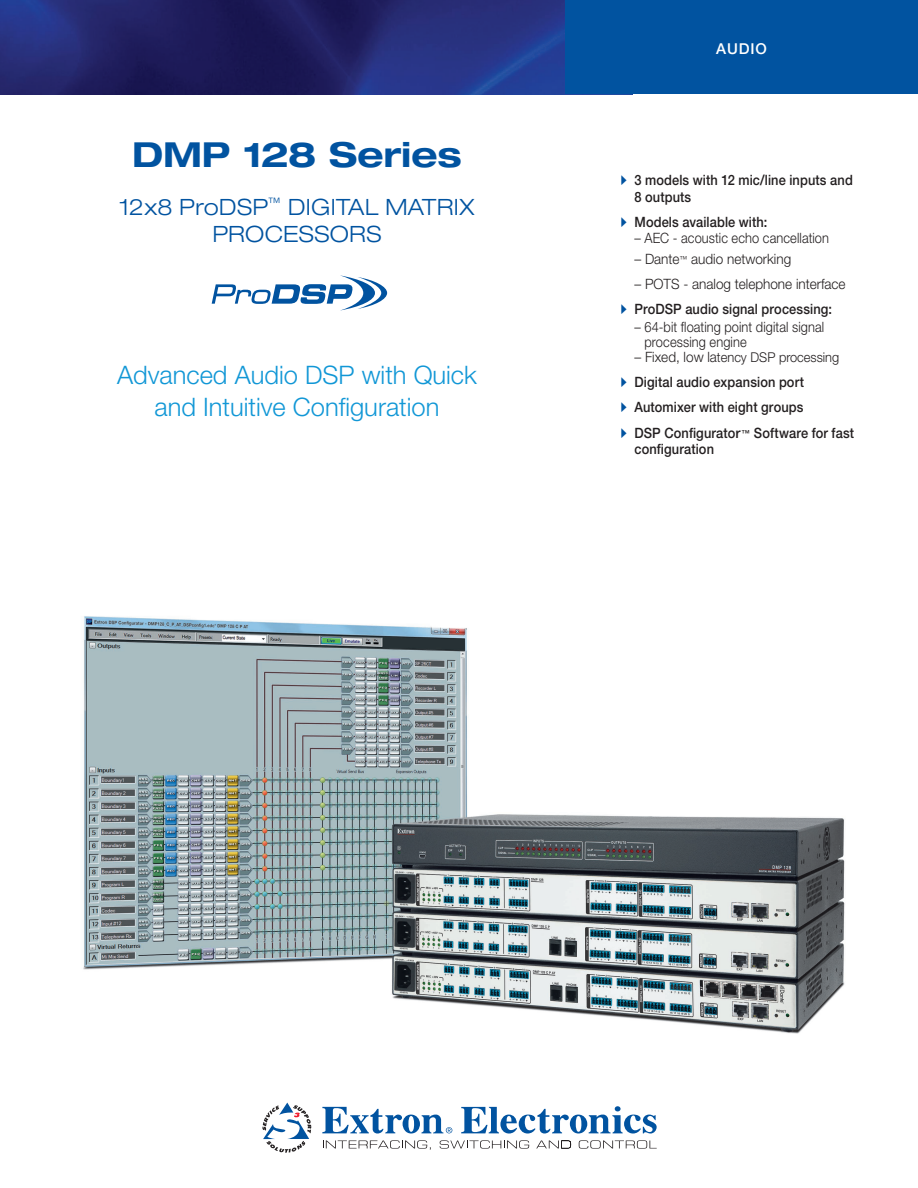
<style>
.page{position:relative;width:918px;height:1188px;background:#fff}
.page>*{position:absolute;margin:0;border:0;box-sizing:border-box;transform-origin:0 0}
.t1{font:700 expanded 34.5px "Helvetica Neue LT Std";letter-spacing:-.005em;color:#0153a0}
.t2{font:300 25.5px/31.5px "Helvetica Neue LT Std";color:#1197d6;text-align:center}
.t3{font:300 expanded 22.5px/27px "Helvetica Neue LT Std";letter-spacing:.015em;color:#0153a0;text-align:center}
.t4{font:500 15px "Helvetica Neue LT Std";letter-spacing:.06em;color:#fff}
.t5{font:500 14.25px/25.2px "Helvetica Neue LT Std";letter-spacing:.01em;color:#231f20;scale:.9 1}
.t6{font:300 14.25px/25.2px "Helvetica Neue LT Std";letter-spacing:.005em;color:#231f20;scale:.95 1}
.t7{font:300 14.25px/15px "Helvetica Neue LT Std";letter-spacing:.005em;color:#231f20;scale:.9 1}
.t8{font:300 13.5px "Helvetica Neue LT Std";color:#231f20;scale:.95 1}
.s1{font-family:"Quick Type Pi";font-weight:400;color:#0153a0}
.s2{font-size:8.25px}
.s3{font-weight:500}
.s4{font-size:14.25px}
</style>
<div class="page">
<img style="left:0;top:0;width:566px;height:94px">
<svg style="left:262px;top:1103px;width:49px;height:50px"></svg>
<svg style="left:322px;top:1107px;width:130px;height:27px"></svg>
<svg style="left:461px;top:1106px;width:196px;height:28px"></svg>
<svg style="left:323px;top:1140px;width:108px;height:10px"></svg>
<svg style="left:440px;top:1140px;width:89px;height:9px"></svg>
<svg style="left:536px;top:1141px;width:35px;height:7px"></svg>
<svg style="left:579px;top:1140px;width:78px;height:9px"></svg>
<svg style="left:212px;top:275px;width:175px;height:36px"></svg>
<img style="left:83px;top:616px;width:762px;height:418px">
<div style="left:566px;top:0;width:352px;height:94px;background:#0153a0"></div>
<h1 class="t1" style="left:132px;top:133px;width:331px">DMP 128 Series</h1>
<h3 class="t3" style="left:120px;top:193px;width:356px">12x8 ProDSP<sup>™</sup> DIGITAL MATRIX<br>PROCESSORS</h3>
<h2 class="t2" style="left:117px;top:359px;width:361px">Advanced Audio DSP with Quick and Intuitive Configuration</h2>
<p class="t4" style="left:716px;top:40px;width:52px">AUDIO</p>
<p class="t5" style="left:635px;top:172px;width:244px;line-height:16.5px;text-indent:-14px"><span class="s1">A</span> 3 models with 12 mic/line inputs and<br>8 outputs</p>
<p class="t5" style="left:621px;top:209px;width:164px"><span class="s1">A</span> Models available with:</p>
<p class="t7" style="left:634px;top:230px;width:218px">– AEC - acoustic echo cancellation</p>
<p class="t6" style="left:634px;top:246px;width:167px">– Dante<span class="s2">™</span> audio networking</p>
<p class="t6" style="left:621px;top:271px;width:238px;text-indent:14px">– POTS - analog telephone interface<br><span class="s1">A</span> <span class="s3">ProDSP audio signal processing:</span></p>
<p class="t7" style="left:644px;top:319px;width:201px;text-indent:-10px">– 64-bit floating point digital signal processing engine</p>
<p class="t8" style="left:634px;top:349px;width:217px"><span class="s4">– Fixed, low la</span>tency DSP processing</p>
<p class="t5" style="left:621px;top:370px;width:261px"><span class="s1">A</span> Digital audio expansion port<br><span class="s1">A</span> Automixer with eight groups<br><span class="s1">A</span> DSP Configurator<span class="s2">™</span> Software for fast</p>
<p class="t5" style="left:634px;top:436px;width:90px">configuration</p>
</div>
